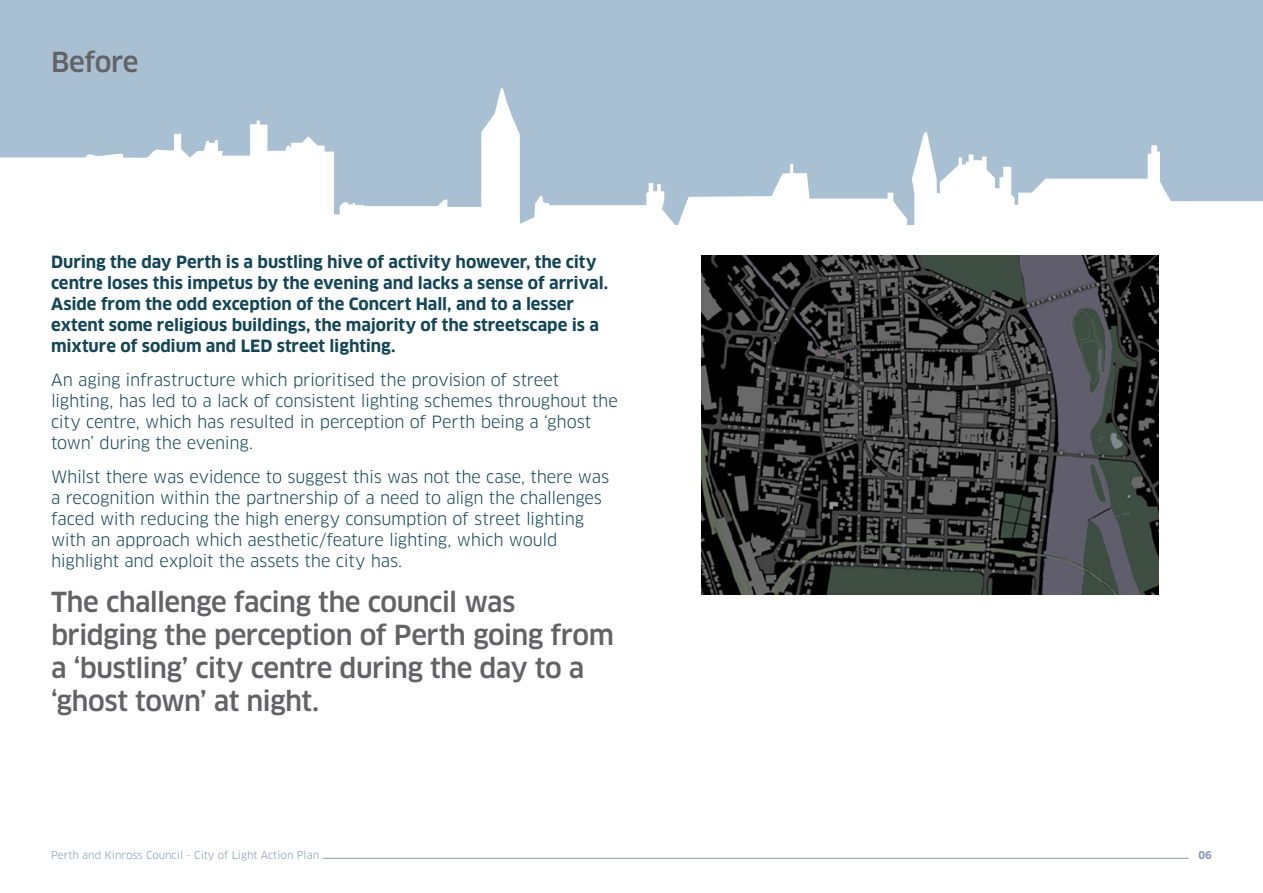
<style>
.page{position:relative;width:1263px;height:893px;background:#fff}
.page>*{position:absolute;margin:0;border:0;box-sizing:border-box;transform-origin:0 0}
.t1{font:500 27px/33px "Clan";letter-spacing:-.02em;color:#636366}
.Body_New{font:16.5px/21px "Clan LF";letter-spacing:-.01em;color:#134556}
.Body_New-2{font:700 16.5px/21px "Clan LF";letter-spacing:-.005em;color:#134556}
.t2{font:10.5px "Clan LF";color:#8598b5}
.t3{font:700 10.5px "Clan";color:#8598b5}
</style>
<div class="page">
<hr style="left:323px;top:858px;width:865px;height:1px;background:#8598b5">
<div style="left:0;top:0;width:1263px;height:230px;background:#a9c0d2"></div>
<svg style="left:0;top:88px;width:1263px;height:142px"></svg>
<img style="left:701px;top:256px;width:458px;height:339px">
<p class="t1" style="left:51px;top:46px;width:89px">Before</p>
<p class="Body_New-2" style="left:51px;top:252px;width:559px">During the day Perth is a bustling hive of activity however, the city centre loses this impetus by the evening and lacks a sense of arrival.<br>Aside from the odd exception of the Concert Hall, and to a lesser extent some religious buildings, the majority of the streetscape is a mixture of sodium and LED street lighting.</p>
<p class="Body_New" style="left:51px;top:369px;width:568px">An aging infrastructure which prioritised the provision of street lighting, has led to a lack of consistent lighting schemes throughout the city centre, which has resulted in perception of Perth being a ‘ghost town’ during the evening.</p>
<p class="Body_New" style="left:51px;top:466px;width:560px">Whilst there was evidence to suggest this was not the case, there was a recognition within the partnership of a need to align the challenges faced with reducing the high energy consumption of street lighting with an approach which aesthetic/feature lighting, which would highlight and exploit the assets the city has.</p>
<p class="t1" style="left:51px;top:586px;width:565px">The challenge facing the council was bridging the perception of Perth going from a ‘bustling’ city centre during the day to a ‘ghost town’ at night.</p>
<p class="t2" style="left:51px;top:848px;width:270px">Perth and Kinross Council - City of Light Action Plan</p>
<p class="t3" style="left:1198px;top:848px;width:15px">06</p>
</div>
